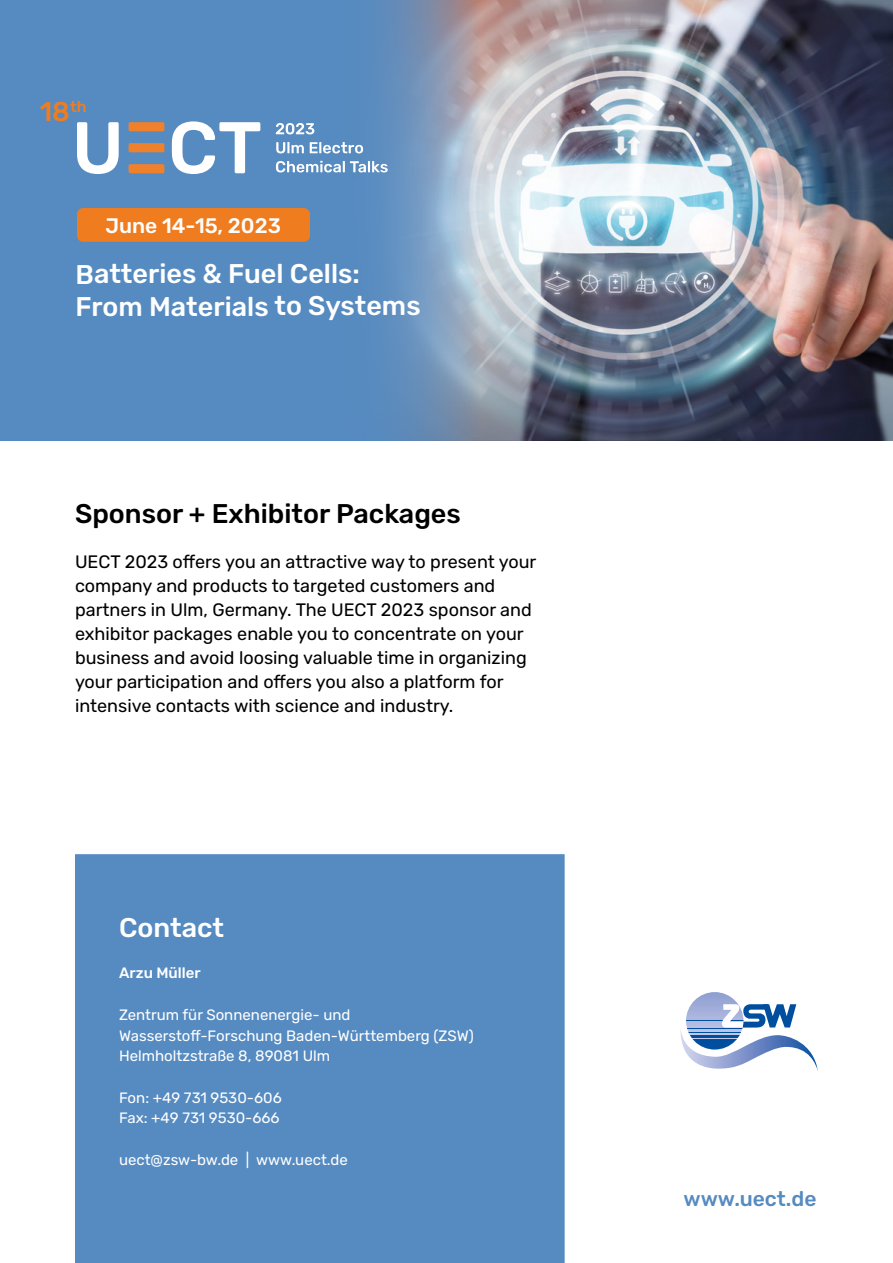
<style>
.page{position:relative;width:893px;height:1263px;background:#fff}
.page>*{position:absolute;margin:0;border:0;box-sizing:border-box;transform-origin:0 0}
.zw_überschrift{font:500 27px "Rubik";letter-spacing:-.005em;color:#fff}
.zw_überschrift-2{font:500 27px "Rubik";color:#000}
.t1{font:500 27px "Rubik";color:#ef7d1f}
.t2{font:500 21px "Rubik";color:#fff}
.t3{font:500 21px "Rubik";color:#568bc1}
.Fließ_Text{font:18px/24px "Rubik";color:#000}
.Fließ_Text-2{font:15px/20.7px "Rubik";color:#fff}
.Fließ_Text-3{font:500 15px "Rubik";color:#fff}
</style>
<div class="page">
<div style="left:0;top:0;width:893px;height:440px;background:#568bc1"></div>
<img style="left:328px;top:0;width:565px;height:440px">
<div style="left:75px;top:854px;width:490px;height:409px;background:#568bc1"></div>
<svg style="left:77px;top:122px;width:42px;height:52px"></svg>
<svg style="left:172px;top:121px;width:88px;height:53px"></svg>
<svg style="left:129px;top:122px;width:35px;height:9px"></svg>
<svg style="left:129px;top:143px;width:35px;height:9px"></svg>
<svg style="left:129px;top:164px;width:35px;height:9px"></svg>
<svg style="left:276px;top:123px;width:38px;height:11px"></svg>
<svg style="left:276px;top:142px;width:28px;height:11px"></svg>
<svg style="left:310px;top:142px;width:53px;height:11px"></svg>
<svg style="left:276px;top:161px;width:112px;height:11px"></svg>
<div style="left:77px;top:208px;width:233px;height:34px;background:#ef7d1f;border-radius:6px"></div>
<div style="left:686px;top:992px;width:57px;height:57px;background:#97a6d5;border-radius:29px"></div>
<svg style="left:680px;top:1004px;width:138px;height:67px"></svg>
<p class="t1" style="left:40px;top:96px;width:48px">18<sup>th</sup></p>
<p class="t2" style="left:105px;top:213px;width:177px">June 14-15, 2023</p>
<p class="zw_überschrift" style="left:76px;top:258px;width:286px">Batteries &amp; Fuel Cells:</p>
<p class="zw_überschrift" style="left:76px;top:291px;width:347px">From Materials to Systems</p>
<p class="zw_überschrift-2" style="left:75px;top:498px;width:387px">Sponsor + Exhibitor Packages</p>
<p class="Fließ_Text" style="left:75px;top:550px;width:463px">UECT 2023 offers you an attractive way to present your company and products to targeted customers and partners in Ulm, Germany. The UECT 2023 sponsor and exhibitor packages enable you to concentrate on your business and avoid loosing valuable time in organizing your participation and offers you also a platform for intensive contacts with science and industry.</p>
<p class="zw_überschrift" style="left:119px;top:912px;width:107px">Contact</p>
<p class="Fließ_Text-3" style="left:119px;top:964px;width:83px">Arzu Müller</p>
<p class="Fließ_Text-2" style="left:119px;top:1005px;width:356px">Zentrum für Sonnenenergie- und<br>Wasserstoff-Forschung Baden-Württemberg (ZSW)</p>
<p class="Fließ_Text-2" style="left:119px;top:1046px;width:213px">Helmholtzstraße 8, 89081 Ulm</p>
<p class="Fließ_Text-2" style="left:119px;top:1087px;width:164px">Fon: +49 731 9530-606</p>
<p class="Fließ_Text-2" style="left:119px;top:1108px;width:162px">Fax: +49 731 9530-666</p>
<p class="Fließ_Text-2" style="left:119px;top:1149px;width:230px">uect@zsw-bw.de | www.uect.de</p>
<p class="t3" style="left:683px;top:1187px;width:134px">www.uect.de</p>
</div>
